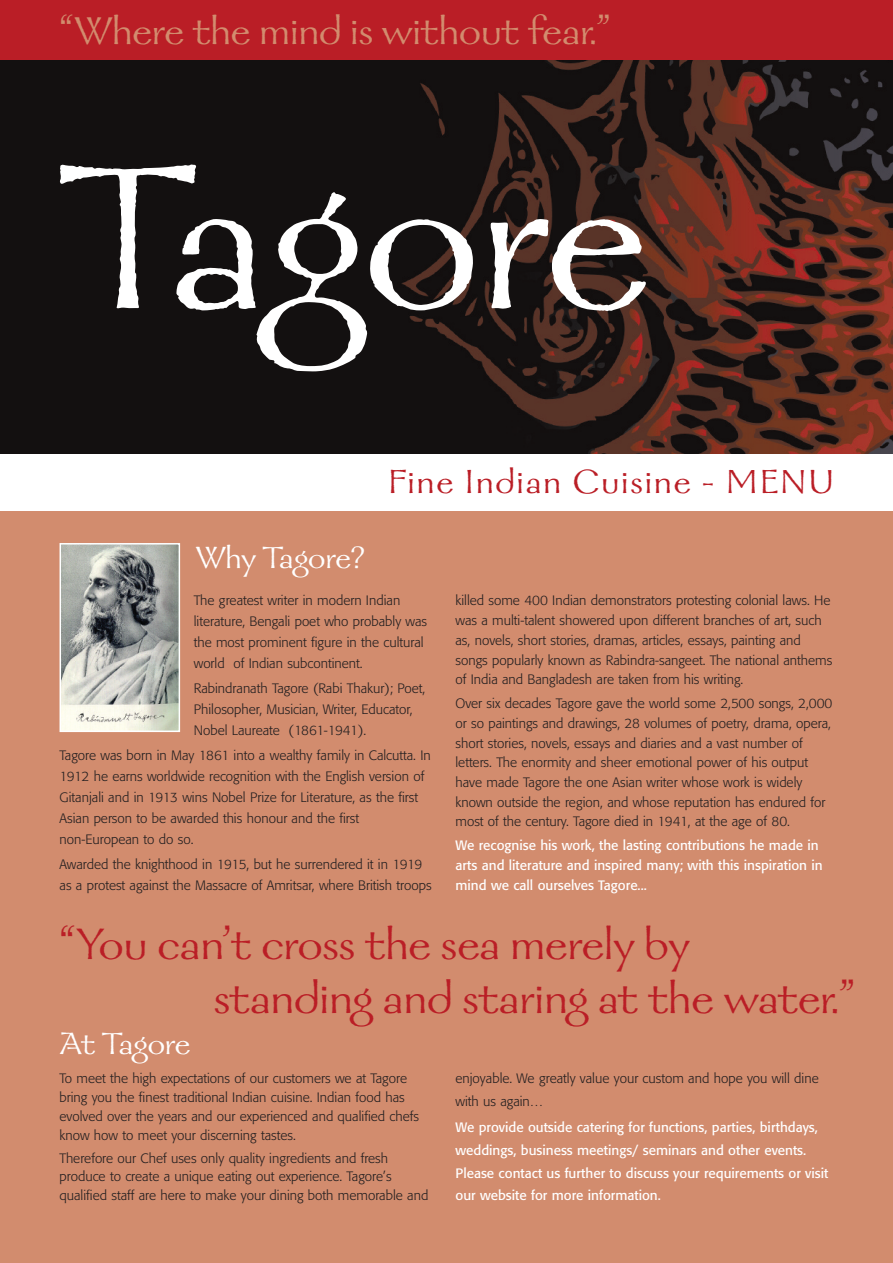
<style>
.page{position:relative;width:893px;height:1263px;background:#fff}
.page>*{position:absolute;margin:0;border:0;box-sizing:border-box;transform-origin:0 0}
.t1{font:231px "Galahad";color:#fff}
.t2{font:49.5px/53.7px "Galahad";color:#ba1e26}
.t3{font:43.5px "Galahad";color:#d28c6e}
.t4{font:37.5px "Galahad";letter-spacing:.05em;color:#ba1e26}
.t5{font:34.5px "Galahad";color:#fff}
.t6{font:300 13.5px/20.9px "Formata";color:#231f20}
.t7{font:13.5px/22.5px "Formata";color:#fff}
</style>
<div class="page">
<img style="left:0;top:60px;width:893px;height:394px">
<div style="left:0;top:472px;width:893px;height:791px;background:#d28c6e"></div>
<img style="left:63px;top:546px;width:114px;height:183px">
<div style="left:60px;top:543px;width:120px;height:189px;border:2px solid #fff"></div>
<div style="left:0;top:0;width:893px;height:60px;background:#ba1e26"></div>
<div style="left:0;top:454px;width:893px;height:56px;background:#fff"></div>
<h3 class="t3" style="left:60px;top:15px;width:552px">“Where the mind is without fear.”</h3>
<h1 class="t1" style="left:60px;top:153px;width:591px">Tagore</h1>
<h3 class="t5" style="left:196px;top:545px;width:170px">Why Tagore?</h3>
<h3 class="t4" style="left:388px;top:468px;width:447px">Fine Indian Cuisine - MENU</h3>
<p class="t6" style="left:194px;top:591px;width:235px">The greatest writer in modern Indian literature, Bengali poet who probably was the most prominent figure in the cultural world of Indian subcontinent.</p>
<p class="t6" style="left:194px;top:679px;width:233px">Rabindranath Tagore (Rabi Thakur); Poet,<br>Philosopher, Musician, Writer, Educator,<br>Nobel Laureate (1861-1941).</p>
<p class="t6" style="left:60px;top:746px;width:373px">Tagore was born in May 1861 into a wealthy family in Calcutta. In 1912 he earns worldwide recognition with the English version of Gitanjali and in 1913 wins Nobel Prize for Literature, as the first Asian person to be awarded this honour and the first non-European to do so.</p>
<p class="t6" style="left:60px;top:855px;width:374px">Awarded the knighthood in 1915, but he surrendered it in 1919 as a protest against the Massacre of Amritsar, where British troops</p>
<p class="t6" style="left:455px;top:592px;width:378px;line-height:19.6px">killed some 400 Indian demonstrators protesting colonial laws. He was a multi-talent showered upon different branches of art, such as, novels, short stories, dramas, articles, essays, painting and songs popularly known as Rabindra-sangeet. The national anthems of India and Bangladesh are taken from his writing.</p>
<p class="t6" style="left:455px;top:695px;width:378px;line-height:19.6px">Over six decades Tagore gave the world some 2,500 songs, 2,000 or so paintings and drawings, 28 volumes of poetry, drama, opera, short stories, novels, essays and diaries and a vast number of letters. The enormity and sheer emotional power of his output have made Tagore the one Asian writer whose work is widely known outside the region, and whose reputation has endured for most of the century. Tagore died in 1941, at the age of 80.</p>
<p class="t7" style="left:455px;top:837px;width:369px;line-height:19.6px">We recognise his work, the lasting contributions he made in arts and literature and inspired many; with this inspiration in mind we call ourselves Tagore...</p>
<h2 class="t2" style="left:214px;top:922px;width:642px;text-indent:-154px">“You can’t cross the sea merely by standing and staring at the water.”</h2>
<h3 class="t5" style="left:60px;top:1031px;width:132px">At Tagore</h3>
<p class="t6" style="left:60px;top:1070px;width:361px;line-height:18.9px">To meet the high expectations of our customers we at Tagore bring you the finest traditional Indian cuisine. Indian food has evolved over the years and our experienced and qualified chefs know how to meet your discerning tastes.</p>
<p class="t6" style="left:60px;top:1149px;width:370px;line-height:18.9px">Therefore our Chef uses only quality ingredients and fresh produce to create a unique eating out experience. Tagore’s qualified staff are here to make your dining both memorable and</p>
<p class="t6" style="left:455px;top:1068px;width:365px;line-height:22.5px">enjoyable. We greatly value your custom and hope you will dine with us again…</p>
<p class="t7" style="left:455px;top:1117px;width:374px">We provide outside catering for functions, parties, birthdays, weddings, business meetings/ seminars and other events.<br>Please contact us further to discuss your requirements or visit our website for more information.</p>
</div>
